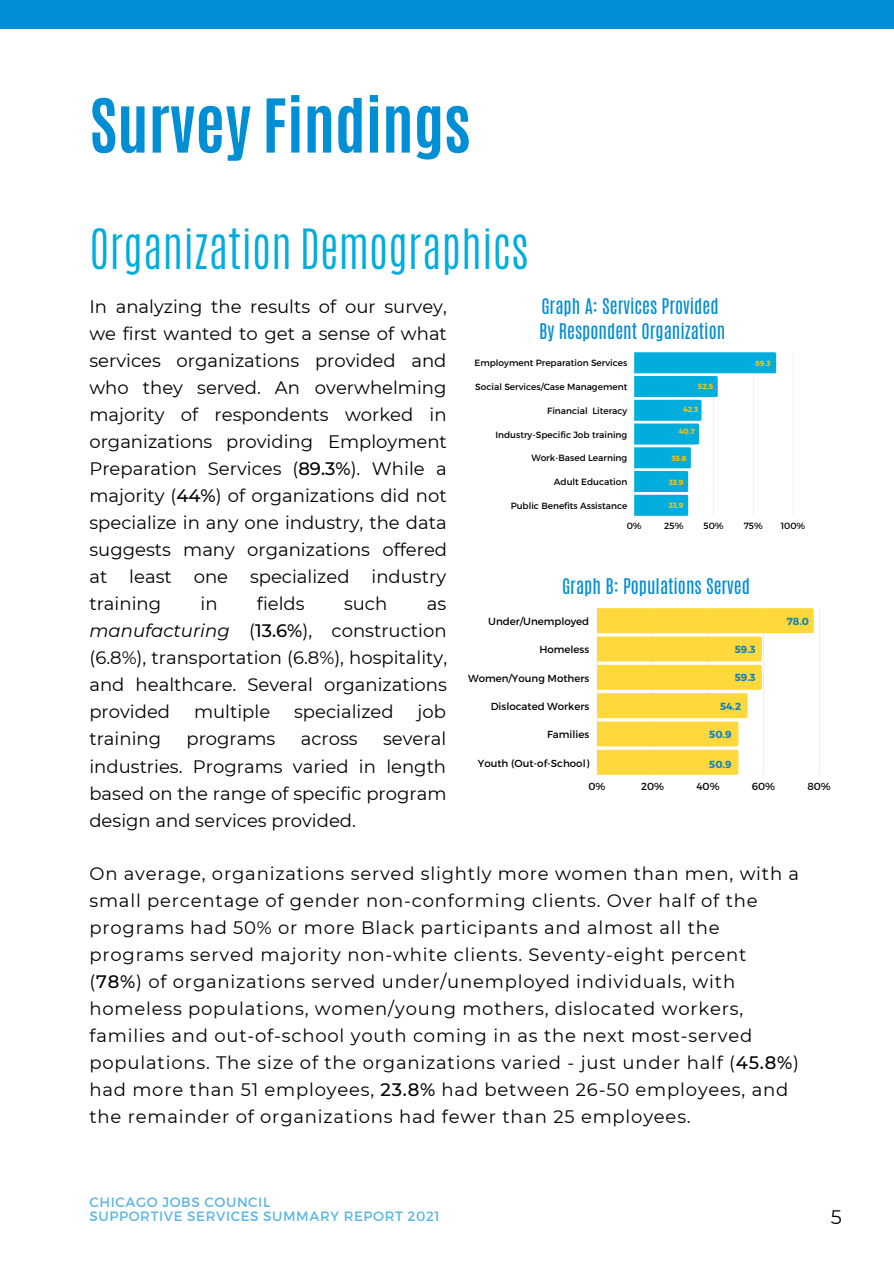
<style>
.page{position:relative;width:894px;height:1264px;background:#fff}
.page>*{position:absolute;margin:0;border:0;box-sizing:border-box;transform-origin:0 0}
.t1{font:700 63px "Antonio";color:#008ed4}
.t2{font:300 46.35px "Antonio";color:#00addd}
.t3{font:19.5px "Montserrat";color:#000}
.t4{font:18px/27px "Montserrat";letter-spacing:.045em;color:#000;text-align:justify}
.t5{font:18px/24.8px "Antonio";color:#008ed4}
.t6{font:18px "Montserrat";color:#000}
.t7{font:13.5px/14.7px "Montserrat";letter-spacing:.045em;color:#008ed4}
.t8{font:10.2px "Montserrat";color:#000}
.t9{font:700 10.2px "Montserrat";color:#0e83bd}
.t10{font:9px "Montserrat";color:#000}
.t11{font:700 7.5px "Montserrat";color:#fcc30b}
.s1{font-weight:500}
.s2{font-style:italic}
</style>
<div class="page">
<div style="left:0;top:0;width:893px;height:28px;background:#008ed4"></div>
<hr style="left:792px;top:352px;width:1px;height:164px;background:#000">
<svg style="left:634px;top:352px;width:142px;height:164px"></svg>
<hr style="left:596px;top:608px;width:1px;height:166px;background:#000">
<hr style="left:818px;top:608px;width:1px;height:166px;background:#000">
<svg style="left:597px;top:608px;width:216px;height:166px"></svg>
<h1 class="t1" style="left:89px;top:81px;width:383px">Survey Findings</h1>
<h2 class="t2" style="left:89px;top:216px;width:441px">Organization Demographics</h2>
<p class="t4" style="left:89px;top:293px;width:359px">In analyzing the results of our survey, we first wanted to get a sense of what services organizations provided and who they served. An overwhelming majority of respondents worked in organizations providing Employment Preparation Services (<span class="s1">89.3%</span>). While a majority (<span class="s1">44%</span>) of organizations did not specialize in any one industry, the data suggests many organizations offered at least one specialized industry training</p>
<p class="t4" style="left:200px;top:590px;width:19px">in</p>
<p class="t4" style="left:257px;top:590px;width:49px">fields</p>
<p class="t4" style="left:344px;top:590px;width:45px">such</p>
<p class="t4" style="left:89px;top:590px;width:359px;text-indent:337px">as <span class="s2">manufacturing</span> (<span class="s1">13.6%</span>), construction (6.8%), transportation (6.8%), hospitality, and healthcare. Several organizations provided</p>
<p class="t6" style="left:194px;top:701px;width:78px">multiple</p>
<p class="t6" style="left:294px;top:701px;width:101px">specialized</p>
<p class="t4" style="left:417px;top:698px;width:30px">job</p>
<p class="t6" style="left:89px;top:728px;width:73px">training</p>
<p class="t6" style="left:186px;top:728px;width:90px">programs</p>
<p class="t4" style="left:301px;top:725px;width:58px">across</p>
<p class="t4" style="left:89px;top:725px;width:358px;text-indent:293px">several industries. Programs varied in length based on the range of specific program design and services provided.</p>
<p class="t5" style="left:539px;top:294px;width:187px">Graph A: Services Provided<br>By Respondent Organization</p>
<p class="t10" style="left:474px;top:357px;width:154px">Employment Preparation Services</p>
<p class="t10" style="left:475px;top:381px;width:154px">Social Services/Case Management</p>
<p class="t10" style="left:547px;top:405px;width:82px">Financial Literacy</p>
<p class="t10" style="left:495px;top:428px;width:133px">Industry-Specific Job training</p>
<p class="t10" style="left:531px;top:452px;width:97px">Work-Based Learning</p>
<p class="t10" style="left:553px;top:476px;width:75px">Adult Education</p>
<p class="t10" style="left:510px;top:500px;width:118px">Public Benefits Assistance</p>
<p class="t11" style="left:697px;top:381px;width:17px">52.5</p>
<p class="t11" style="left:682px;top:405px;width:17px">42.3</p>
<p class="t11" style="left:678px;top:426px;width:18px">40.7</p>
<p class="t11" style="left:671px;top:453px;width:17px">35.6</p>
<p class="t11" style="left:668px;top:477px;width:16px">33.9</p>
<p class="t11" style="left:668px;top:500px;width:16px">33.9</p>
<p class="t11" style="left:754px;top:358px;width:17px">89.3</p>
<p class="t10" style="left:626px;top:520px;width:16px">0%</p>
<p class="t10" style="left:664px;top:520px;width:21px">25%</p>
<p class="t10" style="left:703px;top:520px;width:22px">50%</p>
<p class="t10" style="left:743px;top:520px;width:21px">75%</p>
<p class="t10" style="left:780px;top:520px;width:26px">100%</p>
<p class="t5" style="left:562px;top:574px;width:189px">Graph B: Populations Served</p>
<p class="t8" style="left:488px;top:614px;width:102px">Under/Unemployed</p>
<p class="t8" style="left:539px;top:643px;width:51px">Homeless</p>
<p class="t8" style="left:468px;top:671px;width:123px">Women/Young Mothers</p>
<p class="t8" style="left:490px;top:699px;width:100px">Dislocated Workers</p>
<p class="t8" style="left:547px;top:728px;width:44px">Families</p>
<p class="t8" style="left:477px;top:756px;width:113px">Youth (Out-of-School)</p>
<p class="t9" style="left:734px;top:643px;width:22px">59.3</p>
<p class="t9" style="left:734px;top:671px;width:22px">59.3</p>
<p class="t9" style="left:719px;top:700px;width:23px">54.2</p>
<p class="t9" style="left:709px;top:728px;width:24px">50.9</p>
<p class="t9" style="left:709px;top:757px;width:24px">50.9</p>
<p class="t9" style="left:786px;top:615px;width:24px">78.0</p>
<p class="t8" style="left:588px;top:780px;width:19px">0%</p>
<p class="t8" style="left:640px;top:780px;width:25px">20%</p>
<p class="t8" style="left:696px;top:780px;width:25px">40%</p>
<p class="t8" style="left:751px;top:780px;width:25px">60%</p>
<p class="t8" style="left:807px;top:780px;width:25px">80%</p>
<p class="t4" style="left:89px;top:859px;width:711px;text-align:left">On average, organizations served slightly more women than men, with a small percentage of gender non-conforming clients. Over half of the programs had 50% or more Black participants and almost all the programs served majority non-white clients. Seventy-eight percent (<span class="s1">78%</span>) of organizations served under/unemployed individuals, with homeless populations, women/young mothers, dislocated workers, families and out-of-school youth coming in as the next most-served populations. The size of the organizations varied - just under half (<span class="s1">45.8%</span>) had more than 51 employees, <span class="s1">23.8%</span> had between 26-50 employees, and the remainder of organizations had fewer than 25 employees.</p>
<p class="t7" style="left:89px;top:1193px;width:352px">CHICAGO JOBS COUNCIL<br>SUPPORTIVE SERVICES SUMMARY REPORT 2021</p>
<p class="t3" style="left:830px;top:1204px;width:13px">5</p>
</div>
